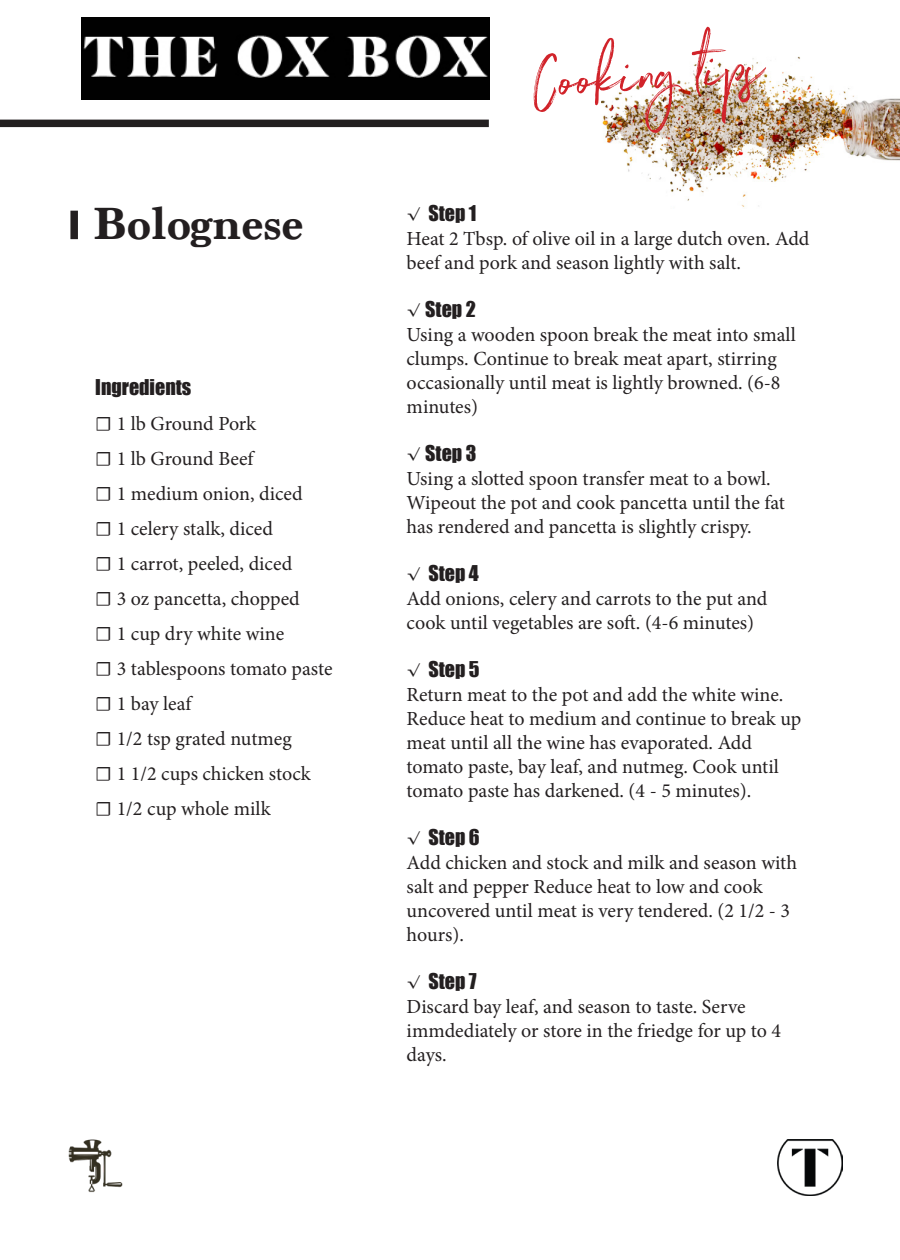
<style>
.page{position:relative;width:900px;height:1260px;background:#fff}
.page>*{position:absolute;margin:0;border:0;box-sizing:border-box;transform-origin:0 0}
.t1{font:70px "Northwell";color:#d1232a}
.t2{font:700 47.5px "Marion";color:#231f20}
.t3{font:20px/24px "Minion Pro";letter-spacing:-.005em;color:#231f20}
.t4{font:20px "Impact";color:#231f20}
</style>
<div class="page">
<img style="left:601px;top:56px;width:299px;height:151px">
<div style="left:0;top:120px;width:489px;height:7px;background:#231f20"></div>
<div style="left:70px;top:211px;width:8px;height:28px;background:#231f20"></div>
<img style="left:68px;top:1139px;width:55px;height:54px">
<img style="left:777px;top:1139px;width:66px;height:57px">
<img style="left:81px;top:18px;width:408px;height:82px">
<p class="t1" style="left:529px;top:32px;width:234px;rotate:-4deg">Cooking tips</p>
<p class="t2" style="left:92px;top:195px;width:213px">Bolognese</p>
<p class="t4" style="left:407px;top:197px;width:71px">√ Step 1</p>
<p class="t3" style="left:407px;top:226px;width:404px">Heat 2 Tbsp. of olive oil in a large dutch oven. Add beef and pork and season lightly with salt.</p>
<p class="t4" style="left:407px;top:293px;width:71px">√ Step 2</p>
<p class="t3" style="left:407px;top:322px;width:391px">Using a wooden spoon break the meat into small clumps. Continue to break meat apart, stirring occasionally until meat is lightly browned. (6-8 minutes)</p>
<p class="t4" style="left:407px;top:437px;width:71px">√ Step 3</p>
<p class="t3" style="left:407px;top:466px;width:380px">Using a slotted spoon transfer meat to a bowl.<br>Wipeout the pot and cook pancetta until the fat has rendered and pancetta is slightly crispy.</p>
<p class="t4" style="left:407px;top:557px;width:74px">√ Step 4</p>
<p class="t3" style="left:407px;top:586px;width:362px">Add onions, celery and carrots to the put and cook until vegetables are soft. (4-6 minutes)</p>
<p class="t4" style="left:407px;top:653px;width:75px">√ Step 5</p>
<p class="t3" style="left:407px;top:682px;width:396px">Return meat to the pot and add the white wine.<br>Reduce heat to medium and continue to break up meat until all the wine has evaporated. Add</p>
<p class="t3" style="left:407px;top:754px;width:374px">tomato paste, bay leaf, and nutmeg. Cook until tomato paste has darkened. (4 - 5 minutes).</p>
<p class="t4" style="left:407px;top:821px;width:75px">√ Step 6</p>
<p class="t3" style="left:407px;top:850px;width:392px">Add chicken and stock and milk and season with salt and pepper Reduce heat to low and cook uncovered until meat is very tendered. (2 1/2 - 3 hours).</p>
<p class="t4" style="left:407px;top:965px;width:72px">√ Step 7</p>
<p class="t3" style="left:407px;top:994px;width:341px">Discard bay leaf, and season to taste. Serve</p>
<p class="t3" style="left:407px;top:1018px;width:376px">immdediately or store in the friedge for up to 4 days.</p>
<p class="t4" style="left:95px;top:372px;width:98px">Ingredients</p>
<p class="t3" style="left:95px;top:412px;width:162px">☐ 1 lb Ground Pork</p>
<p class="t3" style="left:95px;top:447px;width:160px">☐ 1 lb Ground Beef</p>
<p class="t3" style="left:95px;top:482px;width:209px">☐ 1 medium onion, diced</p>
<p class="t3" style="left:95px;top:517px;width:179px">☐ 1 celery stalk, diced</p>
<p class="t3" style="left:95px;top:552px;width:199px">☐ 1 carrot, peeled, diced</p>
<p class="t3" style="left:95px;top:587px;width:206px">☐ 3 oz pancetta, chopped</p>
<p class="t3" style="left:95px;top:622px;width:191px">☐ 1 cup dry white wine</p>
<p class="t3" style="left:95px;top:657px;width:239px">☐ 3 tablespoons tomato paste</p>
<p class="t3" style="left:95px;top:692px;width:98px">☐ 1 bay leaf</p>
<p class="t3" style="left:95px;top:727px;width:198px">☐ 1/2 tsp grated nutmeg</p>
<p class="t3" style="left:95px;top:762px;width:217px">☐ 1 1/2 cups chicken stock</p>
<p class="t3" style="left:95px;top:797px;width:177px">☐ 1/2 cup whole milk</p>
</div>
